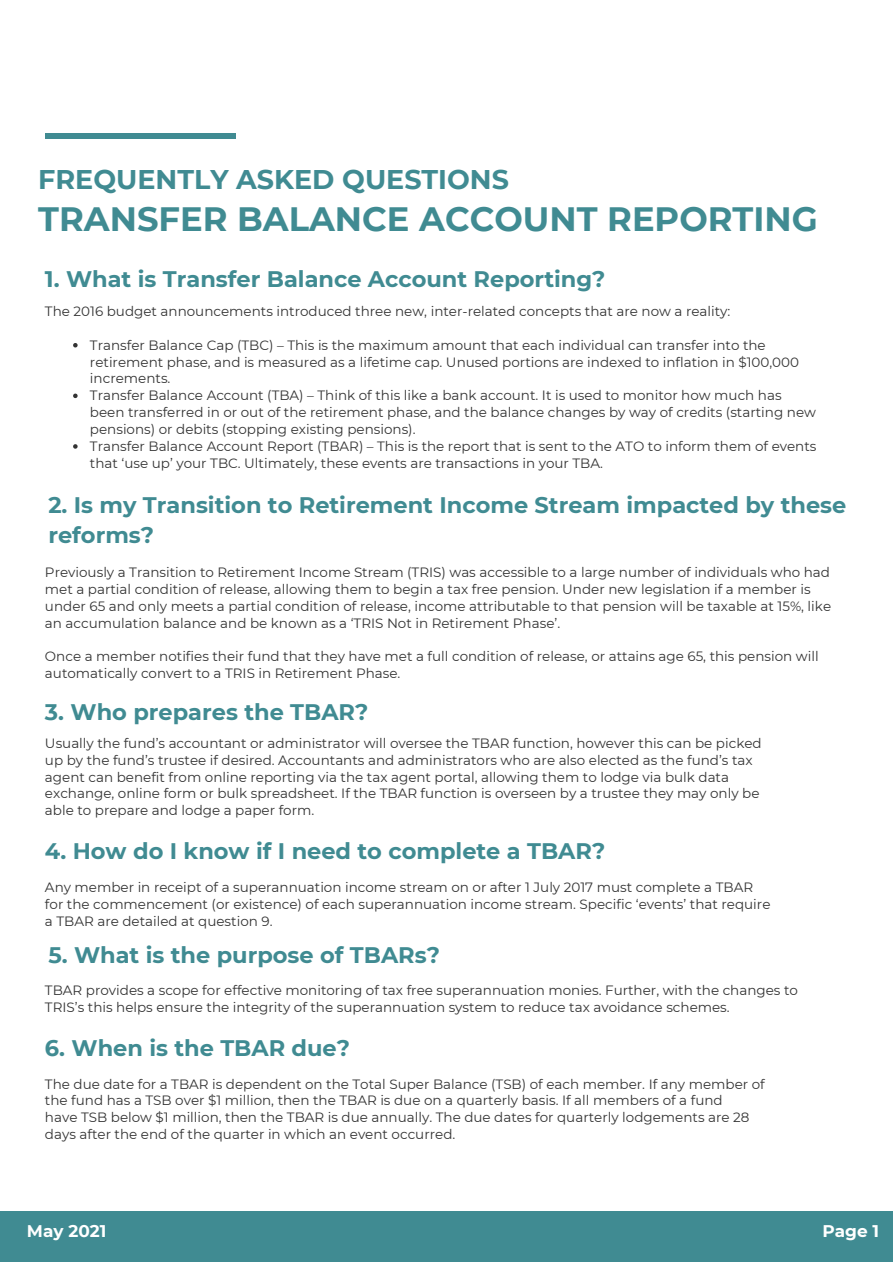
<style>
.page{position:relative;width:893px;height:1262px;background:#fff}
.page>*{position:absolute;margin:0;border:0;box-sizing:border-box;transform-origin:0 0}
.t1{font:700 33.75px "Montserrat";color:#408b92}
.t2{font:700 27px "Montserrat";color:#408b92}
.t3{font:700 22.5px/30.3px "Montserrat";color:#408b92}
.t4{font:700 16.8px "Montserrat";color:#fff}
.t5{font:13.5px/16.8px "Montserrat";color:#333}
</style>
<div class="page">
<div style="left:0;top:1211px;width:892px;height:50px;background:#408b92"></div>
<div style="left:45px;top:133px;width:190px;height:5px;background:#408b92"></div>
<svg style="left:73px;top:343px;width:5px;height:4px"></svg>
<svg style="left:73px;top:393px;width:5px;height:5px"></svg>
<svg style="left:73px;top:444px;width:5px;height:4px"></svg>
<h2 class="t2" style="left:38px;top:160px;width:472px">FREQUENTLY ASKED QUESTIONS</h2>
<h1 class="t1" style="left:38px;top:194px;width:781px">TRANSFER BALANCE ACCOUNT REPORTING</h1>
<h3 class="t3" style="left:45px;top:262px;width:562px">1. What is Transfer Balance Account Reporting?</h3>
<p class="t5" style="left:45px;top:302px;width:687px">The 2016 budget announcements introduced three new, inter-related concepts that are now a reality:</p>
<p class="t5" style="left:90px;top:336px;width:728px">Transfer Balance Cap (TBC) – This is the maximum amount that each individual can transfer into the retirement phase, and is measured as a lifetime cap. Unused portions are indexed to inflation in $100,000 increments.<br>Transfer Balance Account (TBA) – Think of this like a bank account. It is used to monitor how much has been transferred in or out of the retirement phase, and the balance changes by way of credits (starting new pensions) or debits (stopping existing pensions).<br>Transfer Balance Account Report (TBAR) – This is the report that is sent to the ATO to inform them of events that ‘use up’ your TBC. Ultimately, these events are transactions in your TBA.</p>
<h3 class="t3" style="left:48px;top:488px;width:799px">2. Is my Transition to Retirement Income Stream impacted by these reforms?</h3>
<p class="t5" style="left:45px;top:563px;width:787px">Previously a Transition to Retirement Income Stream (TRIS) was accessible to a large number of individuals who had met a partial condition of release, allowing them to begin a tax free pension. Under new legislation if a member is under 65 and only meets a partial condition of release, income attributable to that pension will be taxable at 15%, like an accumulation balance and be known as a ‘TRIS Not in Retirement Phase’.</p>
<p class="t5" style="left:45px;top:647px;width:775px">Once a member notifies their fund that they have met a full condition of release, or attains age 65, this pension will automatically convert to a TRIS in Retirement Phase.</p>
<h3 class="t3" style="left:45px;top:695px;width:325px">3. Who prepares the TBAR?</h3>
<p class="t5" style="left:45px;top:734px;width:718px">Usually the fund’s accountant or administrator will oversee the TBAR function, however this can be picked up by the fund’s trustee if desired. Accountants and administrators who are also elected as the fund’s tax agent can benefit from online reporting via the tax agent portal, allowing them to lodge via bulk data exchange, online form or bulk spreadsheet. If the TBAR function is overseen by a trustee they may only be able to prepare and lodge a paper form.</p>
<h3 class="t3" style="left:45px;top:835px;width:561px">4. How do I know if I need to complete a TBAR?</h3>
<p class="t5" style="left:45px;top:878px;width:727px">Any member in receipt of a superannuation income stream on or after 1 July 2017 must complete a TBAR for the commencement (or existence) of each superannuation income stream. Specific ‘events’ that require a TBAR are detailed at question 9.</p>
<h3 class="t3" style="left:48px;top:938px;width:393px">5. What is the purpose of TBARs?</h3>
<p class="t5" style="left:45px;top:981px;width:754px">TBAR provides a scope for effective monitoring of tax free superannuation monies. Further, with the changes to<br>TRIS’s this helps ensure the integrity of the superannuation system to reduce tax avoidance schemes.</p>
<h3 class="t3" style="left:45px;top:1031px;width:306px">6. When is the TBAR due?</h3>
<p class="t5" style="left:45px;top:1074px;width:721px">The due date for a TBAR is dependent on the Total Super Balance (TSB) of each member. If any member of the fund has a TSB over $1 million, then the TBAR is due on a quarterly basis. If all members of a fund<br>have TSB below $1 million, then the TBAR is due annually. The due dates for quarterly lodgements are 28 days after the end of the quarter in which an event occurred.</p>
<p class="t4" style="left:27px;top:1218px;width:81px">May 2021</p>
<p class="t4" style="left:822px;top:1218px;width:58px">Page 1</p>
</div>
